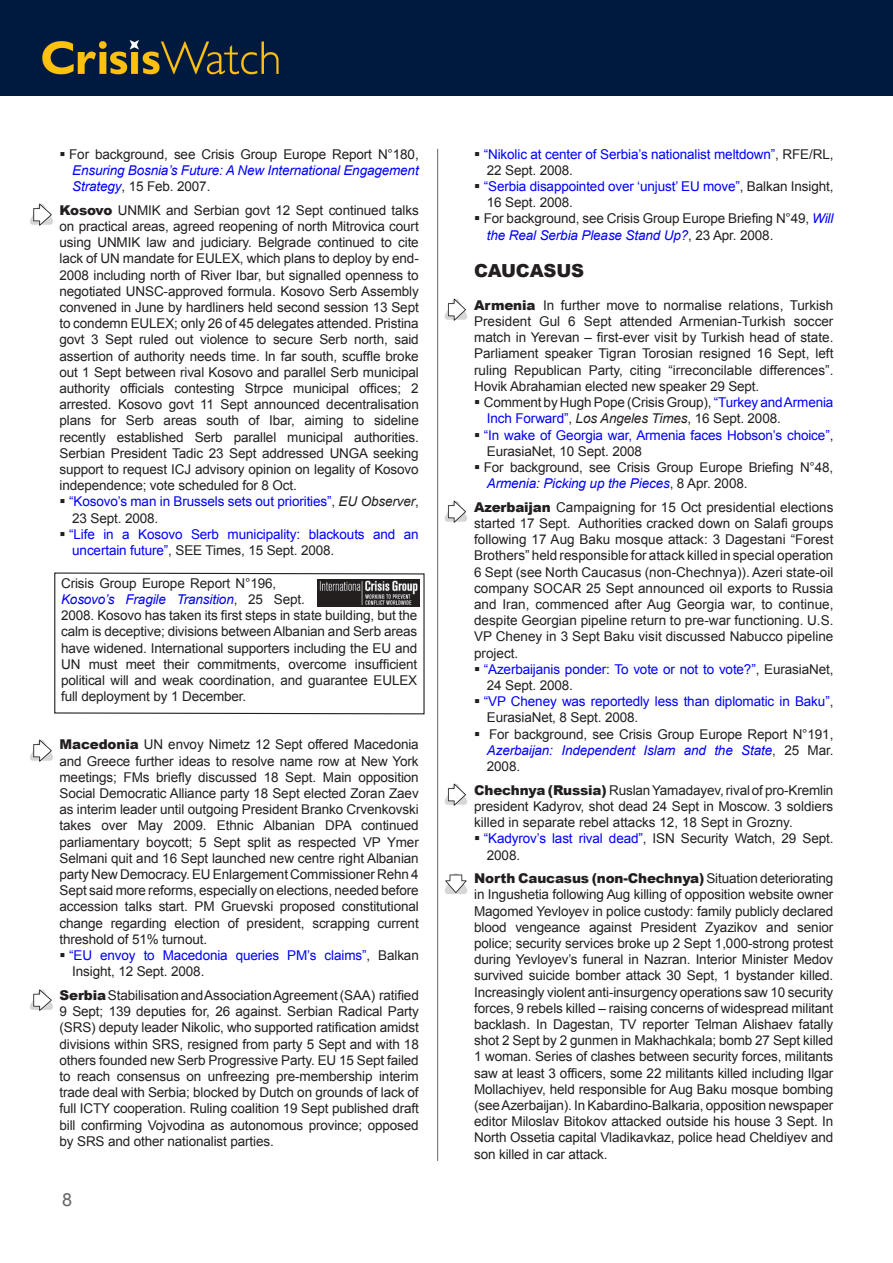
<style>
.page{position:relative;width:893px;height:1263px;background:#fff}
.page>*{position:absolute;margin:0;border:0;box-sizing:border-box;transform-origin:0 0}
.Country_body{font:900 18px "Arial";letter-spacing:-.01em;color:#231f20}
.t1{font:18px "Arial";color:#636366}
.Country_body-2{font:13.5px/16.2px "Arial";letter-spacing:-.01em;color:#231f20;text-align:justify}
.Bullets_new{font:13.5px/16.2px "Arial";letter-spacing:-.01em;color:#00f}
.Bullets_new-2{font:13.5px/16.2px "Arial";letter-spacing:-.01em;color:#231f20}
.s1{font-style:italic;color:#00f}
.s2{font-weight:900}
.s3{color:#231f20}
.s4{font-style:italic;color:#231f20}
.s5{color:#00f}
.s6{font-style:italic}
</style>
<div class="page">
<div style="left:0;top:0;width:893px;height:96px;background:#001a3f"></div>
<hr style="left:437px;top:149px;width:1px;height:1012px;background:#757679">
<img style="left:30px;top:203px;width:23px;height:23px">
<img style="left:30px;top:989px;width:23px;height:22px">
<img style="left:444px;top:298px;width:23px;height:23px">
<img style="left:444px;top:500px;width:23px;height:23px">
<img style="left:444px;top:783px;width:23px;height:23px">
<img style="left:444px;top:873px;width:23px;height:21px">
<svg style="left:54px;top:572px;width:371px;height:143px"></svg>
<img style="left:318px;top:579px;width:101px;height:28px">
<img style="left:30px;top:739px;width:23px;height:23px">
<p class="Bullets_new-2" style="left:69px;top:146px;width:351px;text-align:justify">For background, see Crisis Group Europe Report N°180, <span class="s1">Ensuring Bosnia’s Future: A New International Engagement Strategy</span>, 15 Feb. 2007.</p>
<p class="Country_body-2" style="left:60px;top:202px;width:361px"><span class="s2">Kosovo</span> UNMIK and Serbian govt 12 Sept continued talks on practical areas, agreed reopening of north Mitrovica court using UNMIK law and judiciary. Belgrade continued to cite lack of UN mandate for EULEX, which plans to deploy by end-2008 including north of River Ibar, but signalled openness to negotiated UNSC-approved formula. Kosovo Serb Assembly convened in June by hardliners held second session 13 Sept to condemn EULEX; only 26 of 45 delegates attended. Pristina govt 3 Sept ruled out violence to secure Serb north, said assertion of authority needs time. In far south, scuffle broke out 1 Sept between rival Kosovo and parallel Serb municipal authority officials contesting Strpce municipal offices; 2 arrested. Kosovo govt 11 Sept announced decentralisation plans for Serb areas south of Ibar, aiming to sideline recently established Serb parallel municipal authorities.<br>Serbian President Tadic 23 Sept addressed UNGA seeking support to request ICJ advisory opinion on legality of Kosovo independence; vote scheduled for 8 Oct.</p>
<p class="Bullets_new" style="left:69px;top:494px;width:351px">“Kosovo’s man in Brussels sets out priorities”<span class="s3">,</span> <span class="s4">EU Observer</span><span class="s3">,<br>23 Sept. 2008.</span></p>
<p class="Bullets_new" style="left:69px;top:526px;width:351px">“Life in a Kosovo Serb municipality: blackouts and an uncertain future”<span class="s3">, SEE Times, 15 Sept. 2008.</span></p>
<p class="Country_body-2" style="left:61px;top:575px;width:358px;text-align:left">Crisis Group Europe Report N°196,<br><span class="s1">Kosovo’s Fragile Transition</span>, 25 Sept.<br>2008. Kosovo has taken its first steps in state building, but the calm is deceptive; divisions between Albanian and Serb areas have widened. International supporters including the EU and UN must meet their commitments, overcome insufficient political will and weak coordination, and guarantee EULEX full deployment by 1 December.</p>
<p class="Country_body-2" style="left:60px;top:737px;width:361px"><span class="s2">Macedonia</span> UN envoy Nimetz 12 Sept offered Macedonia and Greece further ideas to resolve name row at New York meetings; FMs briefly discussed 18 Sept. Main opposition Social Democratic Alliance party 18 Sept elected Zoran Zaev as interim leader until outgoing President Branko Crvenkovski takes over May 2009. Ethnic Albanian DPA continued parliamentary boycott; 5 Sept split as respected VP Ymer Selmani quit and 16 Sept launched new centre right Albanian party New Democracy. EU Enlargement Commissioner Rehn 4<br>Sept said more reforms, especially on elections, needed before accession talks start. PM Gruevski proposed constitutional change regarding election of president, scrapping current threshold of 51% turnout.</p>
<p class="Bullets_new" style="left:69px;top:947px;width:351px">“EU envoy to Macedonia queries PM’s claims”<span class="s3">, Balkan<br>Insight, 12 Sept. 2008.</span></p>
<p class="Country_body-2" style="left:60px;top:987px;width:361px"><span class="s2">Serbia</span> Stabilisation and Association Agreement (SAA) ratified 9 Sept; 139 deputies for, 26 against. Serbian Radical Party (SRS) deputy leader Nikolic, who supported ratification amidst divisions within SRS, resigned from party 5 Sept and with 18 others founded new Serb Progressive Party. EU 15 Sept failed to reach consensus on unfreezing pre-membership interim trade deal with Serbia; blocked by Dutch on grounds of lack of full ICTY cooperation. Ruling coalition 19 Sept published draft bill confirming Vojvodina as autonomous province; opposed by SRS and other nationalist parties.</p>
<h1 class="t1" style="left:62px;top:1188px;width:12px">8</h1>
<p class="Bullets_new" style="left:484px;top:146px;width:351px">“Nikolic at center of Serbia’s nationalist meltdown”<span class="s3">, RFE/RL,<br>22 Sept. 2008.</span></p>
<p class="Bullets_new" style="left:484px;top:178px;width:351px">“Serbia disappointed over ‘unjust’ EU move”<span class="s3">, Balkan Insight,<br>16 Sept. 2008.</span></p>
<p class="Bullets_new-2" style="left:484px;top:211px;width:351px">For background, see Crisis Group Europe Briefing N°49, <span class="s1">Will the Real Serbia Please Stand Up?</span>, 23 Apr. 2008.</p>
<p class="Country_body" style="left:474px;top:258px;width:112px">CAUCASUS</p>
<p class="Country_body-2" style="left:474px;top:297px;width:361px"><span class="s2">Armenia</span> In further move to normalise relations, Turkish President Gul 6 Sept attended Armenian-Turkish soccer match in Yerevan – first-ever visit by Turkish head of state.<br>Parliament speaker Tigran Torosian resigned 16 Sept, left ruling Republican Party, citing “irreconcilable differences”.<br>Hovik Abrahamian elected new speaker 29 Sept.</p>
<p class="Bullets_new-2" style="left:484px;top:394px;width:351px">Comment by Hugh Pope (Crisis Group), <span class="s5">“Turkey and Armenia<br>Inch Forward”</span>, <span class="s6">Los Angeles Times</span>, 16 Sept. 2008.</p>
<p class="Bullets_new" style="left:484px;top:427px;width:351px">“In wake of Georgia war, Armenia faces Hobson’s choice”<span class="s3">,<br>EurasiaNet, 10 Sept. 2008</span></p>
<p class="Bullets_new-2" style="left:484px;top:459px;width:351px">For background, see Crisis Group Europe Briefing N°48,<br><span class="s1">Armenia: Picking up the Pieces</span>, 8 Apr. 2008.</p>
<p class="Country_body-2" style="left:474px;top:499px;width:361px"><span class="s2">Azerbaijan</span> Campaigning for 15 Oct presidential elections started 17 Sept. Authorities cracked down on Salafi groups following 17 Aug Baku mosque attack: 3 Dagestani “Forest Brothers” held responsible for attack killed in special operation 6 Sept (see North Caucasus (non-Chechnya)). Azeri state-oil company SOCAR 25 Sept announced oil exports to Russia and Iran, commenced after Aug Georgia war, to continue, despite Georgian pipeline return to pre-war functioning. U.S.<br>VP Cheney in 3 Sept Baku visit discussed Nabucco pipeline project.</p>
<p class="Bullets_new" style="left:484px;top:661px;width:351px">“Azerbaijanis ponder: To vote or not to vote?”<span class="s3">, EurasiaNet,<br>24 Sept. 2008.</span></p>
<p class="Bullets_new" style="left:484px;top:693px;width:351px">“VP Cheney was reportedly less than diplomatic in Baku”<span class="s3">,<br>EurasiaNet, 8 Sept. 2008.</span></p>
<p class="Bullets_new-2" style="left:487px;top:726px;width:348px;text-align:justify">For background, see Crisis Group Europe Report N°191, <span class="s1">Azerbaijan: Independent Islam and the State</span>, 25 Mar.<br>2008.</p>
<p class="Country_body-2" style="left:474px;top:782px;width:361px"><span class="s2">Chechnya (Russia)</span> Ruslan Yamadayev, rival of pro-Kremlin president Kadyrov, shot dead 24 Sept in Moscow. 3 soldiers killed in separate rebel attacks 12, 18 Sept in Grozny.</p>
<p class="Bullets_new-2" style="left:484px;top:831px;width:351px"><span class="s5">“Kadyrov’s last rival dead”</span>, ISN Security Watch, 29 Sept.<br>2008.</p>
<p class="Country_body-2" style="left:474px;top:870px;width:361px"><span class="s2">North Caucasus (non-Chechnya)</span> Situation deteriorating in Ingushetia following Aug killing of opposition website owner Magomed Yevloyev in police custody: family publicly declared blood vengeance against President Zyazikov and senior police; security services broke up 2 Sept 1,000-strong protest during Yevloyev’s funeral in Nazran. Interior Minister Medov survived suicide bomber attack 30 Sept, 1 bystander killed.<br>Increasingly violent anti-insurgency operations saw 10 security forces, 9 rebels killed – raising concerns of widespread militant backlash. In Dagestan, TV reporter Telman Alishaev fatally shot 2 Sept by 2 gunmen in Makhachkala; bomb 27 Sept killed 1 woman. Series of clashes between security forces, militants saw at least 3 officers, some 22 militants killed including Ilgar Mollachiyev, held responsible for Aug Baku mosque bombing (see Azerbaijan). In Kabardino-Balkaria, opposition newspaper editor Miloslav Bitokov attacked outside his house 3 Sept. In North Ossetia capital Vladikavkaz, police head Cheldiyev and son killed in car attack.</p>
</div>
